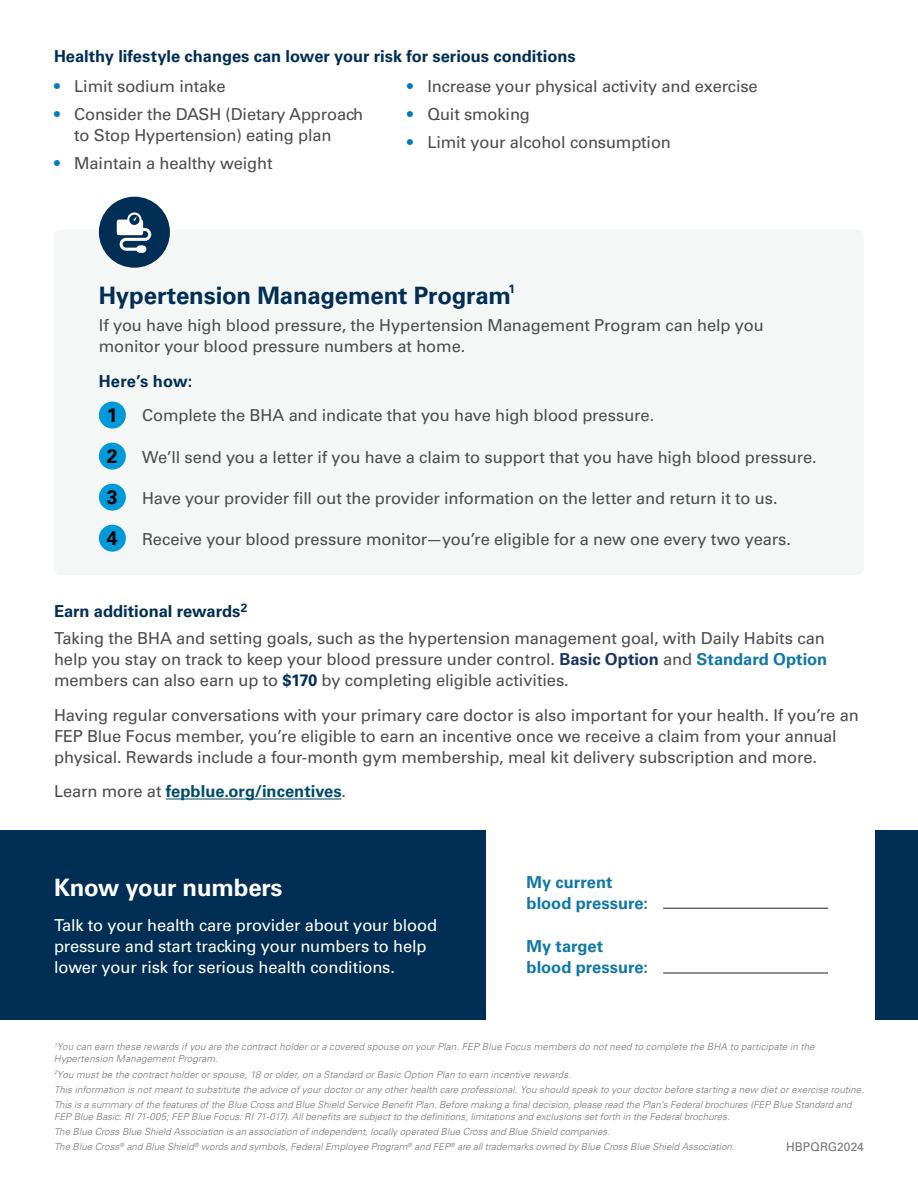
<style>
.page{position:relative;width:918px;height:1188px;background:#fff}
.page>*{position:absolute;margin:0;border:0;box-sizing:border-box;transform-origin:0 0}
.t1{font:700 24px "Univers LT Std";letter-spacing:-.01em;color:#002e54}
.t2{font:700 24px "Univers LT Std";letter-spacing:-.01em;color:#fff}
.t3{font:700 19.5px "Univers LT Std";color:#000}
.t4{font:16.5px/21px "Univers LT Std";letter-spacing:-.01em;color:#4b4c4d}
.t5{font:16.5px/21px "Univers LT Std";letter-spacing:-.01em;color:#fff}
.t6{font:700 16.5px "Univers LT Std";color:#002e54}
.t7{font:700 16.5px "Univers LT Std";color:#1077a8}
.t8{font:700 16.5px "Univers LT Std";color:#004b6c}
.t9{font:12px "Univers LT Std";letter-spacing:.005em;color:#737578}
.t10{font:italic 300 9.75px/12px "Univers LT Std";letter-spacing:.005em;color:#747578}
.s1{font-weight:700;color:#007bbb}
.s2{font-weight:700;color:#1a3564}
.s3{font-weight:700;color:#1077a8}
.s4{font-weight:700;color:#002e54}
.s5{font-weight:400;color:#4b4c4d}
</style>
<div class="page">
<div style="left:0;top:830px;width:918px;height:189px;background:#002e54"></div>
<div style="left:54px;top:229px;width:810px;height:346px;background:#f2f3f4;border-radius:7px"></div>
<div style="left:486px;top:827px;width:388px;height:195px;background:#fff"></div>
<hr style="left:166px;top:799px;width:175px;height:1px;background:#004b6c">
<div style="left:99px;top:197px;width:71px;height:71px;background:#002e54;border-radius:50%"></div>
<svg style="left:117px;top:212px;width:34px;height:41px"></svg>
<div style="left:99px;top:402px;width:27px;height:27px;background:#009ada;border-radius:50%"></div>
<div style="left:99px;top:443px;width:27px;height:27px;background:#009ada;border-radius:50%"></div>
<div style="left:99px;top:484px;width:27px;height:27px;background:#009ada;border-radius:50%"></div>
<div style="left:99px;top:525px;width:27px;height:27px;background:#009ada;border-radius:50%"></div>
<hr style="left:663px;top:908px;width:165px;height:1px;background:#231f20">
<hr style="left:663px;top:973px;width:165px;height:1px;background:#231f20">
<h3 class="t6" style="left:54px;top:47px;width:523px">Healthy lifestyle changes can lower your risk for serious conditions</h3>
<p class="t4" style="left:54px;top:76px;width:173px"><span class="s1">•</span> Limit sodium intake</p>
<p class="t4" style="left:407px;top:76px;width:352px"><span class="s1">•</span> Increase your physical activity and exercise</p>
<p class="t4" style="left:54px;top:104px;width:311px"><span class="s1">•</span> Consider the DASH (Dietary Approach</p>
<p class="t4" style="left:407px;top:104px;width:124px"><span class="s1">•</span> Quit smoking</p>
<p class="t4" style="left:74px;top:125px;width:259px">to Stop Hypertension) eating plan</p>
<p class="t4" style="left:407px;top:131px;width:265px"><span class="s1">•</span> Limit your alcohol consumption</p>
<p class="t4" style="left:54px;top:152px;width:220px"><span class="s1">•</span> Maintain a healthy weight</p>
<h2 class="t1" style="left:99px;top:281px;width:418px">Hypertension Management Program<sup>1</sup></h2>
<p class="t4" style="left:99px;top:315px;width:666px">If you have high blood pressure, the Hypertension Management Program can help you monitor your blood pressure numbers at home.</p>
<p class="t6" style="left:99px;top:372px;width:95px">Here’s how:</p>
<p class="t3" style="left:107px;top:404px;width:12px">1</p>
<p class="t3" style="left:107px;top:445px;width:12px">2</p>
<p class="t3" style="left:107px;top:486px;width:12px">3</p>
<p class="t3" style="left:107px;top:527px;width:12px">4</p>
<p class="t4" style="left:142px;top:405px;width:514px">Complete the BHA and indicate that you have high blood pressure.</p>
<p class="t4" style="left:142px;top:446px;width:676px">We’ll send you a letter if you have a claim to support that you have high blood pressure.</p>
<p class="t4" style="left:142px;top:488px;width:637px">Have your provider fll out the provider information on the letter and return it to us.</p>
<p class="t4" style="left:142px;top:529px;width:651px">Receive your blood pressure monitor—you’re eligible for a new one every two years.</p>
<h3 class="t6" style="left:54px;top:601px;width:195px">Earn additional rewards<sup>2</sup></h3>
<p class="t4" style="left:54px;top:628px;width:775px">Taking the BHA and setting goals, such as the hypertension management goal, with Daily Habits can help you stay on track to keep your blood pressure under control. <span class="s2">Basic Option</span> and <span class="s3">Standard Option </span>members can also earn up to <span class="s4">$170</span> by completing eligible activities.</p>
<p class="t4" style="left:54px;top:705px;width:806px">Having regular conversations with your primary care doctor is also important for your health. If you’re an<br>FEP Blue Focus member, you’re eligible to earn an incentive once we receive a claim from your annual physical. Rewards include a four-month gym membership, meal kit delivery subscription and more.</p>
<p class="t8" style="left:54px;top:782px;width:294px"><span class="s5">Learn more at</span> fepblue.org/incentives<span class="s5">.</span></p>
<h2 class="t2" style="left:54px;top:874px;width:230px">Know your numbers</h2>
<p class="t5" style="left:54px;top:914px;width:385px">Talk to your health care provider about your blood pressure and start tracking your numbers to help</p>
<p class="t7" style="left:527px;top:872px;width:87px">My current</p>
<p class="t7" style="left:527px;top:893px;width:123px">blood pressure:</p>
<p class="t7" style="left:527px;top:937px;width:78px">My target</p>
<p class="t5" style="left:54px;top:956px;width:342px">lower your risk for serious health conditions.</p>
<p class="t7" style="left:527px;top:958px;width:123px">blood pressure:</p>
<h2 class="t10" style="left:54px;top:1041px;width:762px"><sup>1</sup>You can earn these rewards if you are the contract holder or a covered spouse on your Plan. FEP Blue Focus members do not need to complete the BHA to participate in the<br>Hypertension Management Program.</h2>
<h3 class="t10" style="left:54px;top:1068px;width:519px"><sup>2</sup>You must be the contract holder or spouse, 18 or older, on a Standard or Basic Option Plan to earn incentive rewards.</h3>
<p class="t10" style="left:54px;top:1083px;width:812px">This information is not meant to substitute the advice of your doctor or any other health care professional. You should speak to your doctor before starting a new diet or exercise routine.</p>
<p class="t10" style="left:54px;top:1099px;width:799px">This is a summary of the features of the Blue Cross and Blue Shield Service Beneft Plan. Before making a fnal decision, please read the Plan’s Federal brochures (FEP Blue Standard and<br>FEP Blue Basic: RI 71-005; FEP Blue Focus: RI 71-017). All benefts are subject to the defnitions, limitations and exclusions set forth in the Federal brochures.</p>
<p class="t10" style="left:54px;top:1126px;width:558px">The Blue Cross Blue Shield Association is an association of independent, locally operated Blue Cross and Blue Shield companies.</p>
<p class="t10" style="left:54px;top:1141px;width:682px">The Blue Cross<sup>®</sup> and Blue Shield<sup>®</sup> words and symbols, Federal Employee Program<sup>®</sup> and FEP<sup>®</sup> are all trademarks owned by Blue Cross Blue Shield Association.</p>
<p class="t9" style="left:786px;top:1139px;width:79px">HBPQRG2024</p>
</div>
